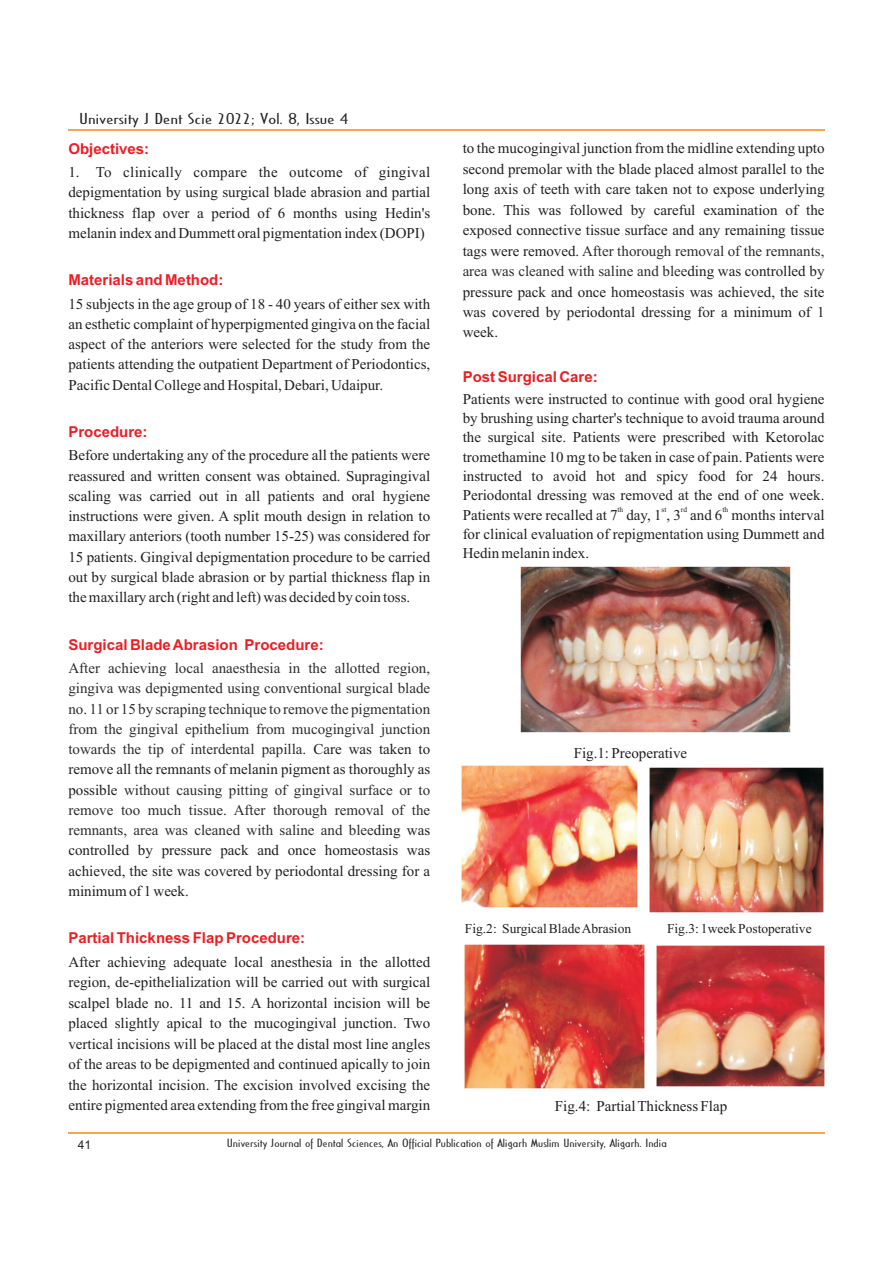
<style>
.page{position:relative;width:893px;height:1263px;background:#fff}
.page>*{position:absolute;margin:0;border:0;box-sizing:border-box;transform-origin:0 0}
.t1{font:15px/20.2px "Times New Roman";color:#231f20;text-align:justify}
.t2{font:15px/20.2px "Times New Roman";color:#2c2d2d;text-align:justify}
.t3{font:700 15px "Arial";color:#ee1d23}
.t4{font:15px "Cassandra";color:#231f20;scale:1.66 1}
.t5{font:13.5px "Times New Roman";color:#231f20}
.t6{font:12px "Arial";color:#231f20}
.t7{font:11.25px "Cassandra";color:#231f20;scale:1.51 1}
.t8{font:7.5px "Times New Roman";color:#231f20}
.s1{color:#2c2d2d}
</style>
<div class="page">
<hr style="left:68px;top:130px;width:756px;height:1px;background:#f9a64a">
<hr style="left:68px;top:1132px;width:756px;height:1px;background:#f9a64a">
<img style="left:521px;top:566px;width:270px;height:166px">
<img style="left:462px;top:766px;width:176px;height:142px">
<img style="left:649px;top:768px;width:174px;height:145px">
<img style="left:464px;top:944px;width:180px;height:144px">
<img style="left:657px;top:946px;width:168px;height:140px">
<p class="t4" style="left:79px;top:112px;width:163px">University J Dent Scie 2022; Vol. 8, Issue 4</p>
<p class="t3" style="left:68px;top:143px;width:82px">Objectives:</p>
<p class="t1" style="left:68px;top:163px;width:363px">1. To clinically compare the outcome of gingival depigmentation by using surgical blade abrasion and partial thickness flap over a period of 6 months using Hedin's melanin index and Dummett oral pigmentation index (DOPI)</p>
<p class="t3" style="left:68px;top:274px;width:157px">Materials and Method:</p>
<p class="t1" style="left:68px;top:295px;width:363px">15 subjects in the age group of 18 - 40 years of either sex with an esthetic complaint of hyperpigmented gingiva on the facial aspect of the anteriors were selected for the study from the patients attending the outpatient Department of Periodontics, Pacific Dental College and Hospital, Debari, Udaipur.</p>
<p class="t3" style="left:68px;top:426px;width:81px">Procedure:</p>
<p class="t1" style="left:68px;top:447px;width:363px">Before undertaking any of the procedure all the patients were reassured and written consent was obtained. Supragingival scaling was carried out in all patients and oral hygiene instructions were given. A split mouth design in relation to maxillary anteriors (tooth number 15-25) was considered for 15 patients. Gingival depigmentation procedure to be carried out by surgical blade abrasion or by partial thickness flap in the maxillary arch (right and left) was decided by coin toss.</p>
<p class="t3" style="left:68px;top:639px;width:257px">Surgical Blade Abrasion Procedure:</p>
<p class="t2" style="left:68px;top:659px;width:363px">After achieving local anaesthesia in the allotted region, gingiva was depigmented using conventional surgical blade no. 11 or 15 by scraping technique to remove the pigmentation from the gingival epithelium from mucogingival junction towards the tip of interdental papilla.</p>
<p class="t1" style="left:68px;top:740px;width:363px;text-indent:245px">Care was taken to remove all the remnants of melanin pigment as thoroughly as possible <span class="s1">without causing pitting of gingival surface or to</span></p>
<p class="t1" style="left:68px;top:821px;width:363px"><span class="s1">remnants, area was cleaned with saline and blee</span>ding was controlled by pressure pack and once homeostasis was achieved, the site was covered by periodontal dressing for a minimum of 1 week.</p>
<p class="t2" style="left:68px;top:801px;width:363px">remove too much tissue. After thorough removal of the</p>
<p class="t3" style="left:68px;top:932px;width:238px">Partial Thickness Flap Procedure:</p>
<p class="t1" style="left:68px;top:953px;width:363px">After achieving adequate local anesthesia in the allotted region, de-epithelialization will be carried out with surgical scalpel blade no. 11 and 15. A horizontal incision will be placed slightly apical to the mucogingival junction. Two vertical incisions will be placed at the distal most line angles of the areas to be depigmented and continued apically to join the horizontal incision. The excision involved excising the entire pigmented area extending from the free gingival margin</p>
<p class="t1" style="left:463px;top:140px;width:363px">to the mucogingival junction from the midline extending upto second premolar with the blade placed almost parallel to the long axis of teeth with care taken not to expose underlying bone. This was followed by careful examination of the exposed connective tissue surface and any remaining tissue tags were removed. <span class="s1">After thorough removal of the remnants, area was cleaned with saline and blee</span>ding was controlled by pressure pack and once homeostasis was achieved, the site was covered by periodontal dressing for a minimum of 1 week.</p>
<p class="t3" style="left:463px;top:371px;width:137px">Post Surgical Care:</p>
<p class="t1" style="left:463px;top:391px;width:363px;line-height:19px">Patients were instructed to continue with good oral hygiene by brushing using charter's technique to avoid trauma around the surgical site. Patients were prescribed with Ketorolac tromethamine 10 mg to be taken in case of pain. Patients were instructed to avoid hot and spicy food for 24 hours.<br>Periodontal dressing was removed at the end of one week.</p>
<p class="t8" style="left:617px;top:507px;width:7px">th</p>
<p class="t8" style="left:661px;top:507px;width:7px">st</p>
<p class="t8" style="left:681px;top:507px;width:8px">rd</p>
<p class="t8" style="left:722px;top:507px;width:7px">th</p>
<p class="t1" style="left:463px;top:507px;width:363px;line-height:19px">Patients were recalled at 7 day, 1 , 3 and 6 months interval for clinical evaluation of repigmentation using Dummett and Hedin melanin index.</p>
<p class="t1" style="left:574px;top:744px;width:115px">Fig.1: Preoperative</p>
<p class="t5" style="left:465px;top:924px;width:168px">Fig.2: Surgical Blade Abrasion</p>
<p class="t5" style="left:667px;top:924px;width:146px">Fig.3: 1week Postoperative</p>
<p class="t1" style="left:555px;top:1097px;width:174px">Fig.4: Partial Thickness Flap</p>
<p class="t6" style="left:78px;top:1140px;width:15px">41</p>
<p class="t7" style="left:227px;top:1138px;width:293px">University Journal of Dental Sciences, An Official Publication of Aligarh Muslim University, Aligarh. India</p>
</div>
